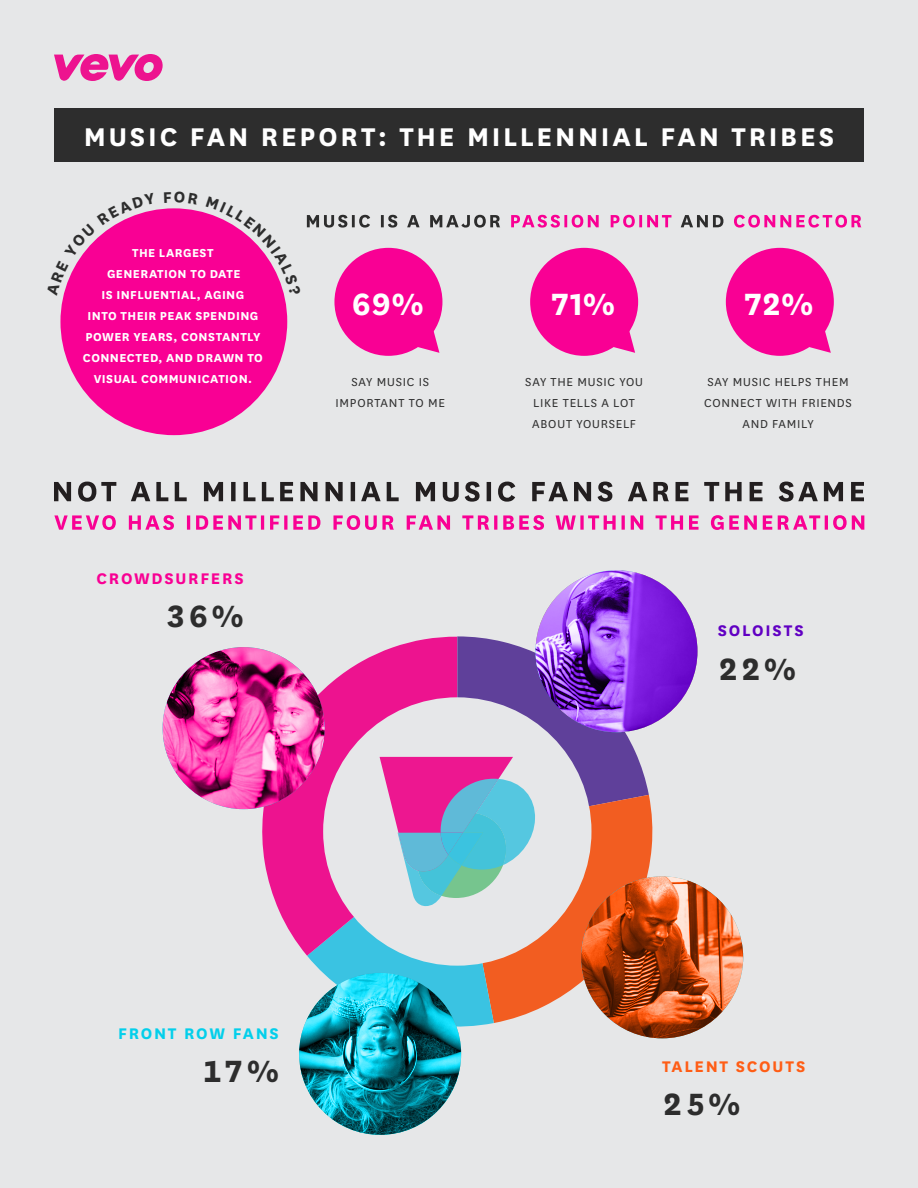
<style>
.page{position:relative;width:918px;height:1188px;background:#e6e7e8}
.page>*{position:absolute;margin:0;border:0;box-sizing:border-box;transform-origin:0 0}
.t1{font:700 36px "National";letter-spacing:.06em;color:#2d2d2d}
.Body_Small{font:700 36px "National";color:#fff}
.t2{font:700 30px "National";letter-spacing:.095em;color:#fff}
.t3{font:700 18px "National";letter-spacing:.09em;color:#03cfeb}
.t4{font:700 18px "National";letter-spacing:.095em;color:#f90094}
.t5{font:700 18px "National";letter-spacing:.1em;color:#ff5d15}
.t6{font:700 18px "National";letter-spacing:.1em;color:#6100c3}
.Body_Small-2{font:700 13.5px/21px "National";letter-spacing:.035em;color:#fff;text-align:center}
.Body_Text{font:13.5px/21px "National";letter-spacing:.055em;color:#2d2d2d;text-align:center}
</style>
<div class="page">
<svg style="left:54px;top:54px;width:109px;height:27px"></svg>
<div style="left:54px;top:108px;width:810px;height:54px;background:#2d2d2d"></div>
<div style="left:60px;top:208px;width:227px;height:227px;background:#f90094;border-radius:50%"></div>
<div style="left:334px;top:248px;width:108px;height:108px;background:#f90094;border-radius:50%"></div>
<svg style="left:416px;top:329px;width:23px;height:24px"></svg>
<div style="left:530px;top:248px;width:108px;height:108px;background:#f90094;border-radius:50%"></div>
<svg style="left:611px;top:329px;width:24px;height:24px"></svg>
<div style="left:726px;top:248px;width:108px;height:108px;background:#f90094;border-radius:50%"></div>
<svg style="left:807px;top:329px;width:24px;height:24px"></svg>
<svg style="left:734px;top:215px;width:127px;height:13px"></svg>
<svg style="left:681px;top:215px;width:42px;height:12px"></svg>
<svg style="left:511px;top:215px;width:160px;height:13px"></svg>
<svg style="left:307px;top:215px;width:193px;height:13px"></svg>
<svg style="left:54px;top:482px;width:810px;height:20px"></svg>
<svg style="left:54px;top:515px;width:810px;height:15px"></svg>
<svg style="left:262px;top:649px;width:45px;height:307px;fill:#ed138f"></svg>
<svg style="left:307px;top:636px;width:342px;height:391px"></svg>
<svg style="left:163px;top:647px;width:162px;height:162px;background:#da479e"></svg>
<svg style="left:581px;top:876px;width:162px;height:162px;background:#c05526"></svg>
<svg style="left:536px;top:570px;width:162px;height:162px;background:#883cd6"></svg>
<svg style="left:299px;top:973px;width:162px;height:162px;background:#1290a1"></svg>
<svg style="left:63px;top:210px;width:92px;height:86px"></svg>
<svg style="left:206px;top:213px;width:78px;height:81px"></svg>
<p class="t2" style="left:84px;top:116px;width:752px">MUSIC FAN REPORT: THE MILLENNIAL FAN TRIBES</p>
<p class="Body_Small-2" style="left:83px;top:241px;width:181px">THE LARGEST<br>GENERATION TO DATE<br>IS INFLUENTIAL, AGING<br>INTO THEIR PEAK SPENDING<br>POWER YEARS, CONSTANTLY<br>CONNECTED, AND DRAWN TO<br>VISUAL COMMUNICATION.</p>
<p class="t4" style="left:97px;top:565px;width:148px">CROWDSURFERS</p>
<p class="t1" style="left:166px;top:590px;width:79px">36%</p>
<p class="Body_Small" style="left:352px;top:279px;width:73px">69%</p>
<p class="Body_Small" style="left:552px;top:279px;width:65px">71%</p>
<p class="Body_Small" style="left:745px;top:279px;width:70px">72%</p>
<p class="Body_Text" style="left:336px;top:371px;width:111px">SAY MUSIC IS<br>IMPORTANT TO ME</p>
<p class="Body_Text" style="left:525px;top:371px;width:119px">SAY THE MUSIC YOU<br>LIKE TELLS A LOT<br>ABOUT YOURSELF</p>
<p class="Body_Text" style="left:704px;top:371px;width:149px">SAY MUSIC HELPS THEM<br>CONNECT WITH FRIENDS<br>AND FAMILY</p>
<p class="t6" style="left:718px;top:618px;width:87px">SOLOISTS</p>
<p class="t1" style="left:718px;top:643px;width:80px">22%</p>
<p class="t3" style="left:118px;top:1021px;width:162px">FRONT ROW FANS</p>
<p class="t1" style="left:202px;top:1046px;width:78px">17%</p>
<p class="t5" style="left:662px;top:1054px;width:145px">TALENT SCOUTS</p>
<p class="t1" style="left:662px;top:1079px;width:80px">25%</p>
</div>
